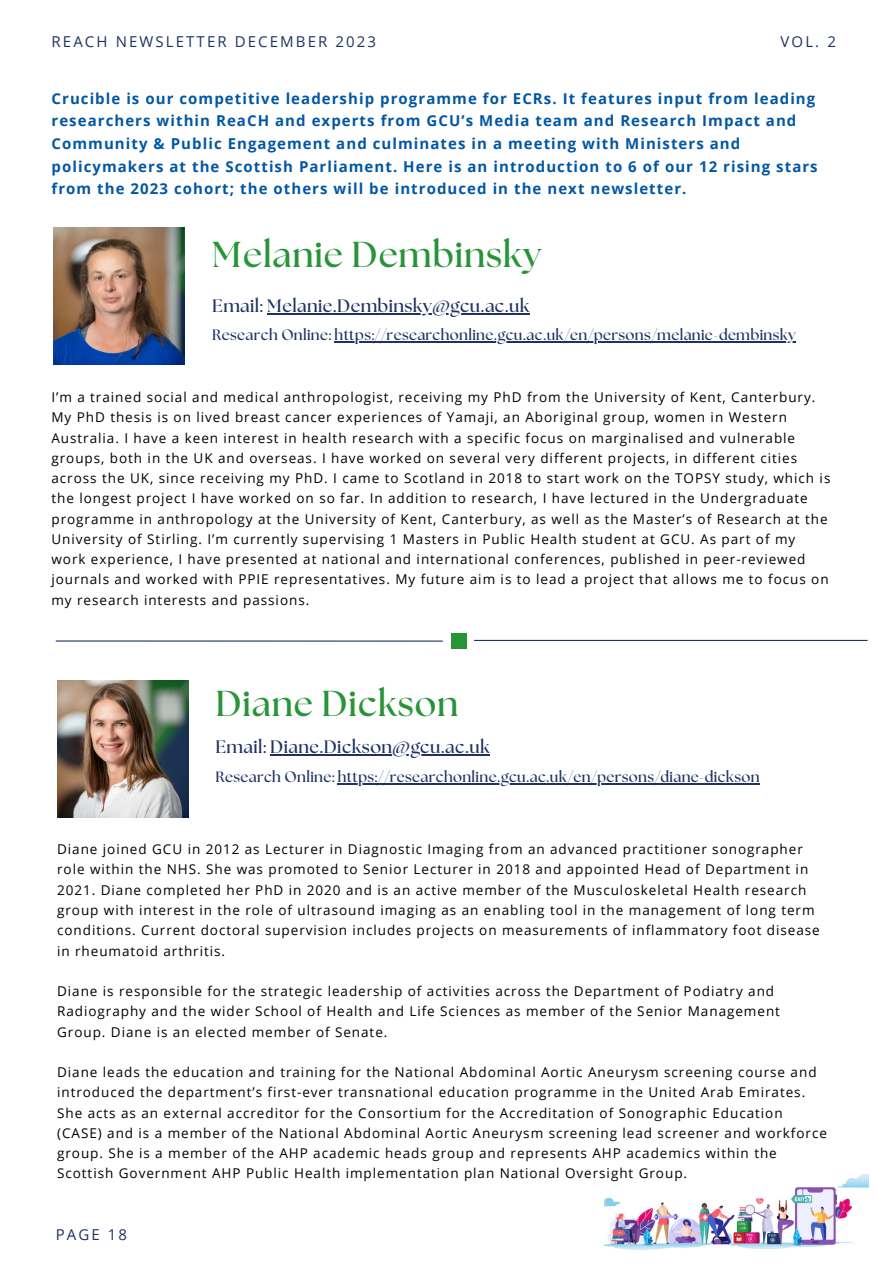
<style>
.page{position:relative;width:893px;height:1264px;background:#fff}
.page>*{position:absolute;margin:0;border:0;box-sizing:border-box;transform-origin:0 0}
.t1{font:700 36px "The Seasons";letter-spacing:.02em;color:#289438}
.t2{font:700 18px "The Seasons";letter-spacing:.02em;color:#1f3361}
.t3{font:700 15px/22.5px "Open Sans";letter-spacing:.07em;color:#0257a4}
.t4{font:700 15px "The Seasons";letter-spacing:.02em;color:#1f3361}
.t5{font:15px "Open Sans";letter-spacing:.14em;color:#1f3361}
.t6{font:13.5px/20.2px "Open Sans";letter-spacing:.07em;color:#000}
</style>
<div class="page">
<img style="left:604px;top:1174px;width:264px;height:75px">
<img style="left:53px;top:227px;width:131px;height:138px">
<hr style="left:267px;top:313px;width:263px;height:1px;background:#1f3361">
<hr style="left:270px;top:754px;width:220px;height:1px;background:#1f3361">
<img style="left:58px;top:680px;width:130px;height:137px">
<hr style="left:56px;top:640px;width:387px;height:1px;background:#1f3361">
<hr style="left:474px;top:640px;width:393px;height:1px;background:#1f3361">
<div style="left:451px;top:633px;width:15px;height:15px;background:#289438"></div>
<hr style="left:334px;top:341px;width:462px;height:1px;background:#1f3361">
<hr style="left:338px;top:783px;width:421px;height:1px;background:#1f3361">
<p class="t5" style="left:52px;top:31px;width:326px">REACH NEWSLETTER DECEMBER 2023</p>
<p class="t5" style="left:780px;top:31px;width:57px">VOL. 2</p>
<p class="t3" style="left:52px;top:87px;width:767px">Crucible is our competitive leadership programme for ECRs. It features input from leading researchers within ReaCH and experts from GCU’s Media team and Research Impact and Community &amp; Public Engagement and culminates in a meeting with Ministers and policymakers at the Scottish Parliament. Here is an introduction to 6 of our 12 rising stars from the 2023 cohort; the others will be introduced in the next newsletter.</p>
<p class="t1" style="left:212px;top:238px;width:330px">Melanie Dembinsky</p>
<p class="t2" style="left:212px;top:297px;width:319px">Email: Melanie.Dembinsky@gcu.ac.uk</p>
<p class="t4" style="left:212px;top:328px;width:585px">Research Online: https://researchonline.gcu.ac.uk/en/persons/melanie-dembinsky</p>
<p class="t6" style="left:51px;top:387px;width:780px">I’m a trained social and medical anthropologist, receiving my PhD from the University of Kent, Canterbury.<br>My PhD thesis is on lived breast cancer experiences of Yamaji, an Aboriginal group, women in Western Australia. I have a keen interest in health research with a specific focus on marginalised and vulnerable groups, both in the UK and overseas. I have worked on several very different projects, in different cities across the UK, since receiving my PhD. I came to Scotland in 2018 to start work on the TOPSY study, which is the longest project I have worked on so far. In addition to research, I have lectured in the Undergraduate programme in anthropology at the University of Kent, Canterbury, as well as the Master’s of Research at the University of Stirling. I’m currently supervising 1 Masters in Public Health student at GCU. As part of my work experience, I have presented at national and international conferences, published in peer-reviewed journals and worked with PPIE representatives. My future aim is to lead a project that allows me to focus on my research interests and passions.</p>
<p class="t1" style="left:215px;top:687px;width:244px">Diane Dickson</p>
<p class="t2" style="left:215px;top:739px;width:276px">Email: Diane.Dickson@gcu.ac.uk</p>
<p class="t4" style="left:215px;top:770px;width:545px">Research Online: https://researchonline.gcu.ac.uk/en/persons/diane-dickson</p>
<p class="t6" style="left:57px;top:838px;width:764px">Diane joined GCU in 2012 as Lecturer in Diagnostic Imaging from an advanced practitioner sonographer role within the NHS. She was promoted to Senior Lecturer in 2018 and appointed Head of Department in 2021. Diane completed her PhD in 2020 and is an active member of the Musculoskeletal Health research group with interest in the role of ultrasound imaging as an enabling tool in the management of long term conditions. Current doctoral supervision includes projects on measurements of inflammatory foot disease in rheumatoid arthritis.</p>
<p class="t6" style="left:57px;top:980px;width:724px">Diane is responsible for the strategic leadership of activities across the Department of Podiatry and<br>Radiography and the wider School of Health and Life Sciences as member of the Senior Management<br>Group. Diane is an elected member of Senate.</p>
<p class="t6" style="left:57px;top:1061px;width:771px">Diane leads the education and training for the National Abdominal Aortic Aneurysm screening course and introduced the department’s first-ever transnational education programme in the United Arab Emirates.<br>She acts as an external accreditor for the Consortium for the Accreditation of Sonographic Education (CASE) and is a member of the National Abdominal Aortic Aneurysm screening lead screener and workforce group. She is a member of the AHP academic heads group and represents AHP academics within the Scottish Government AHP Public Health implementation plan National Oversight Group.</p>
<p class="t5" style="left:56px;top:1223px;width:73px">PAGE 18</p>
</div>
